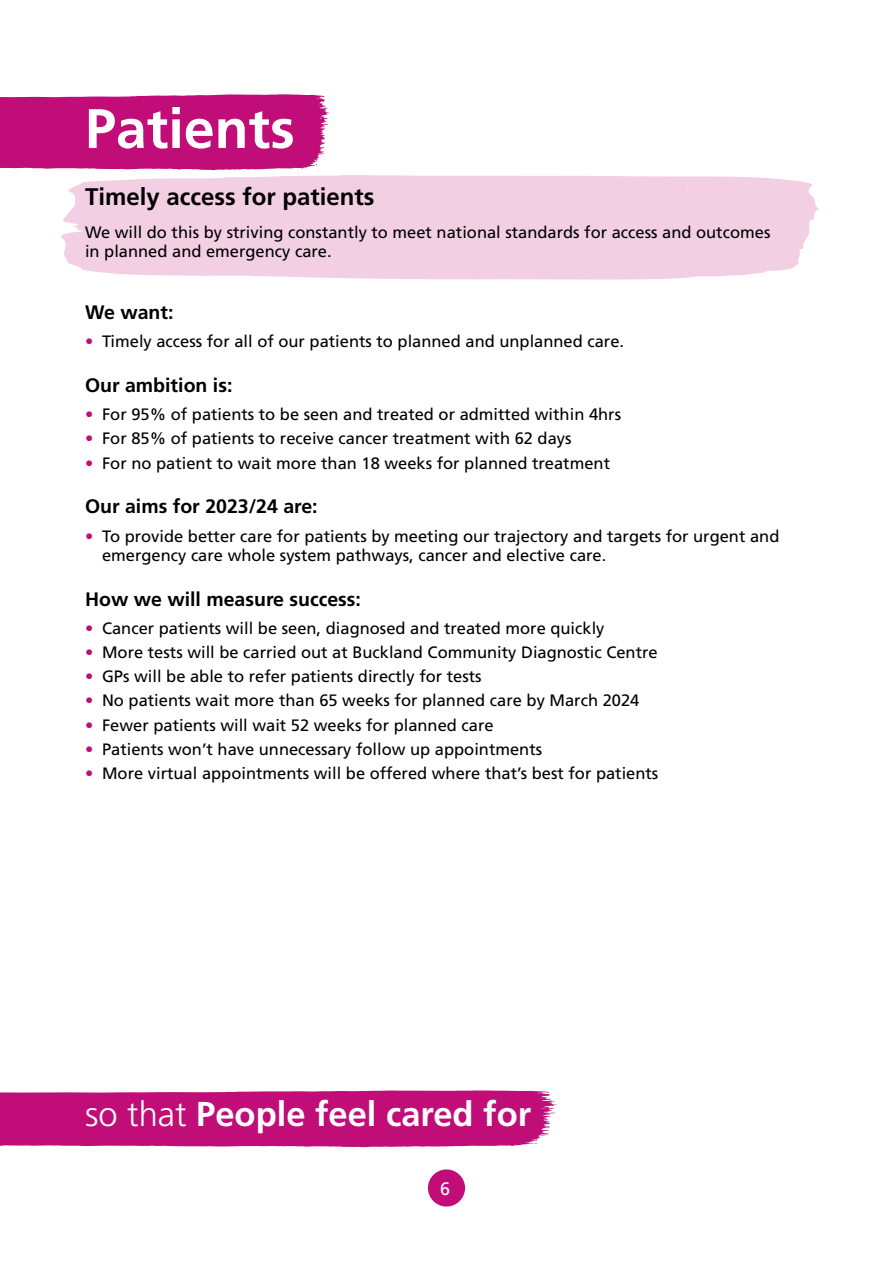
<style>
.page{position:relative;width:893px;height:1263px;background:#fff}
.page>*{position:absolute;margin:0;border:0;box-sizing:border-box;transform-origin:0 0}
.Heading{font:700 55.5px "Frutiger LT Pro";color:#fff}
.Bullets{font:700 34.5px "Frutiger LT Pro";color:#fff}
.Pillar_subhead{font:700 24px "Frutiger LT Pro";color:#000}
.Subhead{font:700 19.5px "Frutiger LT Pro";color:#000}
.t1{font:18px "Frutiger LT Pro";color:#fff}
.Bullets-2{font:16.5px/19.8px "Frutiger LT Pro";color:#000}
.Pillar_subhead-2{font:16.5px/19.8px "Frutiger LT Pro";color:#000}
.s1{color:#c00d78}
.s2{font-weight:300}
</style>
<div class="page">
<div style="left:428px;top:1169px;width:37px;height:37px;background:#c00d78;border-radius:50%"></div>
<svg style="left:61px;top:175px;width:758px;height:105px;background:#f3d2e6"></svg>
<svg style="left:0;top:1090px;width:557px;height:57px;background:#c41c80"></svg>
<svg style="left:0;top:94px;width:329px;height:76px;background:#c31c80"></svg>
<p class="Heading" style="left:85px;top:96px;width:211px">Patients</p>
<p class="Pillar_subhead" style="left:85px;top:182px;width:291px">Timely access for patients</p>
<p class="Pillar_subhead-2" style="left:85px;top:222px;width:687px">We will do this by striving constantly to meet national standards for access and outcomes in planned and emergency care.</p>
<p class="Subhead" style="left:85px;top:301px;width:90px">We want:</p>
<p class="Bullets-2" style="left:85px;top:332px;width:541px"><span class="s1">•</span> Timely access for all of our patients to planned and unplanned care.</p>
<p class="Subhead" style="left:85px;top:374px;width:149px">Our ambition is:</p>
<p class="Bullets-2" style="left:85px;top:405px;width:538px"><span class="s1">•</span> For 95% of patients to be seen and treated or admitted within 4hrs</p>
<p class="Bullets-2" style="left:85px;top:429px;width:488px"><span class="s1">•</span> For 85% of patients to receive cancer treatment with 62 days</p>
<p class="Bullets-2" style="left:85px;top:453px;width:526px"><span class="s1">•</span> For no patient to wait more than 18 weeks for planned treatment</p>
<p class="Subhead" style="left:85px;top:495px;width:234px">Our aims for 2023/24 are:</p>
<p class="Bullets-2" style="left:102px;top:526px;width:679px;text-indent:-17px"><span class="s1">•</span> To provide better care for patients by meeting our trajectory and targets for urgent and emergency care whole system pathways, cancer and elective care.</p>
<p class="Subhead" style="left:85px;top:588px;width:277px">How we will measure success:</p>
<p class="Bullets-2" style="left:85px;top:619px;width:521px"><span class="s1">•</span> Cancer patients will be seen, diagnosed and treated more quickly</p>
<p class="Bullets-2" style="left:85px;top:643px;width:574px"><span class="s1">•</span> More tests will be carried out at Buckland Community Diagnostic Centre</p>
<p class="Bullets-2" style="left:85px;top:667px;width:398px"><span class="s1">•</span> GPs will be able to refer patients directly for tests</p>
<p class="Bullets-2" style="left:85px;top:691px;width:556px"><span class="s1">•</span> No patients wait more than 65 weeks for planned care by March 2024</p>
<p class="Bullets-2" style="left:85px;top:715px;width:410px"><span class="s1">•</span> Fewer patients will wait 52 weeks for planned care</p>
<p class="Bullets-2" style="left:85px;top:739px;width:459px"><span class="s1">•</span> Patients won’t have unnecessary follow up appointments</p>
<p class="Bullets-2" style="left:85px;top:763px;width:575px"><span class="s1">•</span> More virtual appointments will be offered where that’s best for patients</p>
<p class="Bullets" style="left:85px;top:1094px;width:448px"><span class="s2">so that</span> People feel cared for</p>
<p class="t1" style="left:440px;top:1178px;width:12px">6</p>
</div>
